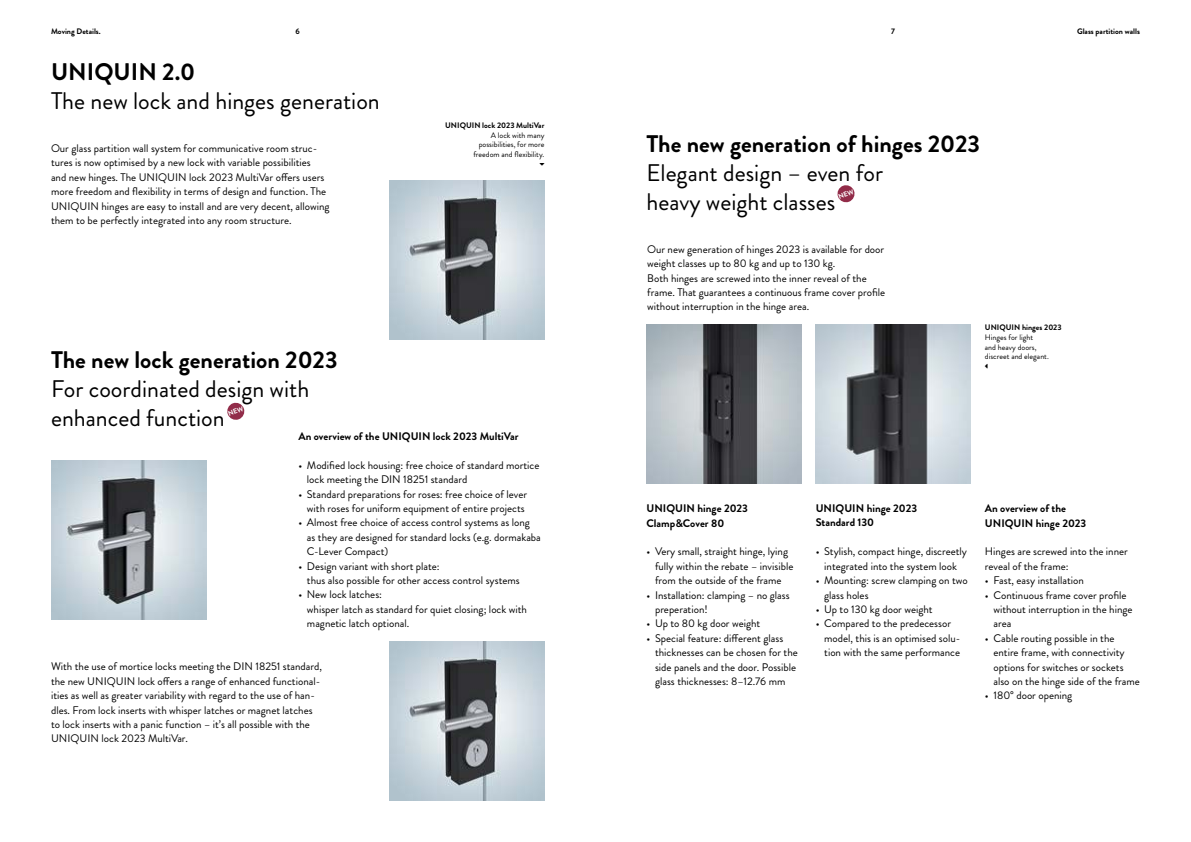
<style>
.page{position:relative;width:1191px;height:842px;background:#fff}
.page>*{position:absolute;margin:0;border:0;box-sizing:border-box;transform-origin:0 0}
.t1{font:24px/28.8px "Brandon Grotesque";color:#000}
.t2{font:700 24px "Brandon Grotesque";color:#000}
.t3{font:11px/14.4px "Brandon Grotesque";color:#000}
.t4{font:700 11px/14.4px "Brandon Grotesque";color:#000}
.t5{font:8px/9.6px "Brandon Grotesque";color:#000;text-align:right}
.t6{font:700 8px "Brandon Grotesque";color:#000}
</style>
<div class="page">
<img style="left:389px;top:181px;width:155px;height:158px">
<img style="left:389px;top:642px;width:155px;height:158px">
<img style="left:51px;top:461px;width:155px;height:158px">
<img style="left:646px;top:325px;width:155px;height:158px">
<img style="left:815px;top:325px;width:155px;height:158px">
<svg style="left:227px;top:402px;width:18px;height:18px"></svg>
<svg style="left:837px;top:185px;width:18px;height:18px"></svg>
<p class="t6" style="left:51px;top:26px;width:51px">Moving Details.</p>
<p class="t6" style="left:295px;top:26px;width:6px">6</p>
<p class="t6" style="left:891px;top:26px;width:5px">7</p>
<h1 class="t2" style="left:51px;top:55px;width:145px">UNIQUIN 2.0</h1>
<h1 class="t1" style="left:51px;top:87px;width:330px">The new lock and hinges generation</h1>
<p class="t3" style="left:51px;top:141px;width:280px">Our glass partition wall system for communicative room struc&shy;tures is now optimised by a new lock with variable possibilities<br>and new hinges. The UNIQUIN lock 2023 MultiVar offers users more freedom and flexibility in terms of design and function. The UNIQUIN hinges are easy to install and are very decent, allowing them to be perfectly integrated into any room structure.</p>
<h1 class="t2" style="left:51px;top:343px;width:288px">The new lock generation 2023</h1>
<h1 class="t1" style="left:51px;top:375px;width:260px">For coordinated design with enhanced function</h1>
<p class="t6" style="left:445px;top:120px;width:101px">UNIQUIN lock 2023 MultiVar</p>
<p class="t5" style="left:473px;top:130px;width:73px">A lock with many possibilities, for more freedom and flexibility.</p>
<h1 class="t2" style="left:646px;top:127px;width:335px">The new generation of hinges 2023</h1>
<h1 class="t1" style="left:646px;top:159px;width:238px">Elegant design – even for heavy weight classes</h1>
<p class="t3" style="left:647px;top:242px;width:239px">Our new generation of hinges 2023 is available for door weight classes up to 80 kg and up to 130 kg.<br>Both hinges are screwed into the inner reveal of the frame. That guarantees a continuous frame cover profile without interruption in the hinge area.</p>
<p class="t6" style="left:985px;top:322px;width:78px">UNIQUIN hinges 2023</p>
<p class="t5" style="left:985px;top:333px;width:65px;text-align:left">Hinges for light<br>and heavy doors, discreet and elegant.</p>
<p class="t6" style="left:1077px;top:26px;width:64px">Glass partition walls</p>
<p class="t4" style="left:298px;top:429px;width:221px">An overview of the UNIQUIN lock 2023 MultiVar</p>
<p class="t3" style="left:307px;top:458px;width:234px;text-indent:-9px">• Modified lock housing: free choice of standard mortice lock meeting the DIN 18251 standard</p>
<p class="t3" style="left:298px;top:487px;width:230px;text-align:center">• Standard preparations for roses: free choice of lever with roses for uniform equipment of entire projects</p>
<p class="t3" style="left:307px;top:516px;width:235px;text-indent:-9px">• Almost free choice of access control systems as long as they are designed for standard locks (e.g. dormakaba<br>C-Lever Compact)</p>
<p class="t3" style="left:307px;top:559px;width:214px;text-indent:-9px">• Design variant with short plate:<br>thus also possible for other access control systems</p>
<p class="t3" style="left:307px;top:588px;width:222px;text-indent:-9px">• New lock latches:<br>whisper latch as standard for quiet closing; lock with magnetic latch optional.</p>
<p class="t3" style="left:51px;top:660px;width:272px">With the use of mortice locks meeting the DIN 18251 standard, the new UNIQUIN lock offers a range of enhanced functional&shy;ities as well as greater variability with regard to the use of han&shy;dles. From lock inserts with whisper latches or magnet latches to lock inserts with a panic function – it’s all possible with the UNIQUIN lock 2023 MultiVar.</p>
<p class="t4" style="left:646px;top:501px;width:103px">UNIQUIN hinge 2023<br>Clamp&amp;Cover 80</p>
<p class="t3" style="left:655px;top:544px;width:140px;text-indent:-9px">• Very small, straight hinge, lying fully within the rebate – invisible from the outside of the frame</p>
<p class="t3" style="left:655px;top:588px;width:136px;text-indent:-9px">• Installation: clamping – no glass preperation!</p>
<p class="t3" style="left:646px;top:616px;width:115px">• Up to 80 kg door weight</p>
<p class="t3" style="left:655px;top:631px;width:144px;text-indent:-9px">• Special feature: different glass thicknesses can be chosen for the side panels and the door. Possible glass thicknesses: 8–12.76 mm</p>
<p class="t4" style="left:815px;top:501px;width:103px">UNIQUIN hinge 2023<br>Standard 130</p>
<p class="t3" style="left:815px;top:544px;width:153px;text-align:center">• Stylish, compact hinge, discreetly integrated into the system look</p>
<p class="t3" style="left:824px;top:573px;width:145px;text-indent:-9px">• Mounting: screw clamping on two glass holes</p>
<p class="t3" style="left:815px;top:602px;width:118px">• Up to 130 kg door weight</p>
<p class="t3" style="left:824px;top:616px;width:137px;text-indent:-9px">• Compared to the predecessor model, this is an optimised solu&shy;tion with the same performance</p>
<p class="t4" style="left:985px;top:501px;width:103px">An overview of the<br>UNIQUIN hinge 2023</p>
<p class="t3" style="left:985px;top:544px;width:144px">Hinges are screwed into the inner reveal of the frame:</p>
<p class="t3" style="left:985px;top:573px;width:100px">• Fast, easy installation</p>
<p class="t3" style="left:993px;top:588px;width:141px;text-indent:-9px">• Continuous frame cover profile without interruption in the hinge area</p>
<p class="t3" style="left:993px;top:631px;width:148px;text-indent:-9px">• Cable routing possible in the entire frame, with connectivity options for switches or sockets also on the hinge side of the frame</p>
<p class="t3" style="left:985px;top:688px;width:89px">• 180° door opening</p>
</div>
